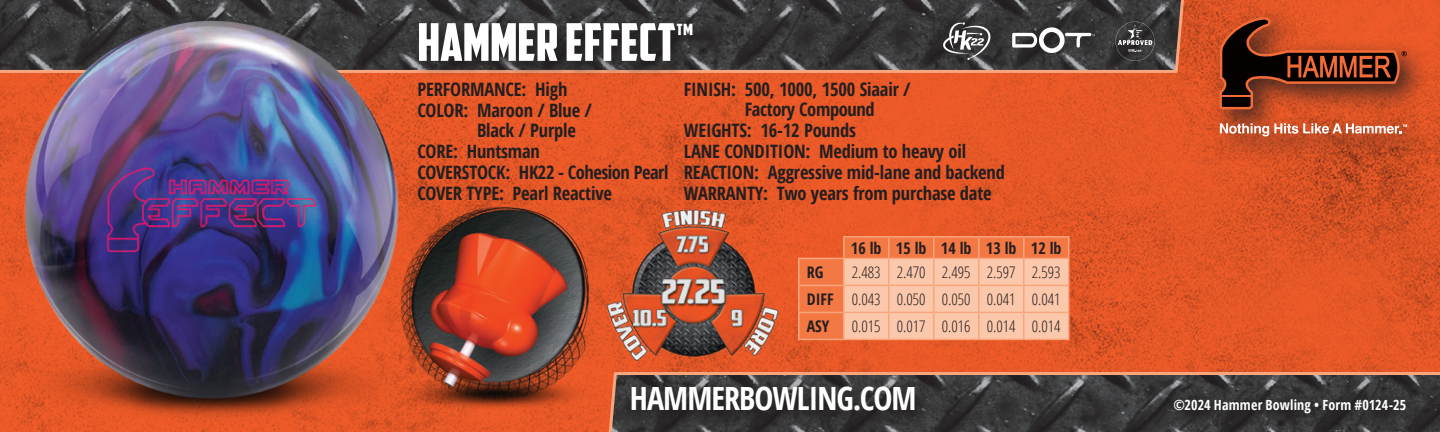
<style>
.page{position:relative;width:1440px;height:432px;background:#fff}
.page>*{position:absolute;margin:0;border:0;box-sizing:border-box;transform-origin:0 0}
.Outlined_Shoe_Name{font:52px "American Captain";color:#fff}
.t1{font:700 32px "Open Sans Condensed";letter-spacing:-.03em;color:#fff}
.Stats_info_2018{font:700 18.4px/20px "Open Sans Condensed";letter-spacing:-.01em;color:#231f20}
.Tech_Specs_-_2_-_PF_Din{font:300 16px "Open Sans Condensed";color:#231f20}
.Tech_Specs_-_2_-_PF_Din-2{font:700 16px "Open Sans Condensed";color:#231f20}
.t2{font:700 14px "Open Sans Condensed";letter-spacing:.015em;color:#fff}
</style>
<div class="page">
<img style="left:480px;top:0;width:960px;height:432px">
<svg style="left:480px;top:0;width:708px;height:74px;background:#49413e"></svg>
<svg style="left:604px;top:371px;width:836px;height:61px;background:#514541"></svg>
<img style="left:0;top:0;width:480px;height:432px">
<img style="left:381px;top:191px;width:250px;height:227px">
<svg style="left:1171px;top:396px;width:251px;height:33px;background:#323031"></svg>
<div style="left:1209px;top:7px;width:225px;height:157px;background:#231f20;opacity:.8"></div>
<svg style="left:1219px;top:16px;width:188px;height:93px;background:#923b1d"></svg>
<svg style="left:1220px;top:123px;width:187px;height:13px"></svg>
<svg style="left:799px;top:237px;width:44px;height:102px;background:#f1723e"></svg>
<hr style="left:798px;top:258px;width:46px;height:1px;background:#f8a67e">
<hr style="left:798px;top:286px;width:2px;height:26px;background:#f8a67e">
<hr style="left:1068px;top:286px;width:2px;height:26px;background:#f8a67e">
<hr style="left:798px;top:313px;width:2px;height:26px;background:#f8a67e">
<hr style="left:1068px;top:313px;width:2px;height:26px;background:#f8a67e">
<hr style="left:798px;top:259px;width:2px;height:26px;background:#f8a67e">
<hr style="left:1068px;top:259px;width:2px;height:26px;background:#f8a67e">
<hr style="left:798px;top:285px;width:46px;height:1px;background:#f8a67e">
<hr style="left:1024px;top:285px;width:46px;height:1px;background:#f8a67e">
<hr style="left:798px;top:312px;width:46px;height:1px;background:#f8a67e">
<hr style="left:1024px;top:312px;width:46px;height:1px;background:#f8a67e">
<hr style="left:798px;top:339px;width:46px;height:1px;background:#f8a67e">
<hr style="left:844px;top:339px;width:45px;height:1px;background:#f8a67e">
<hr style="left:889px;top:339px;width:45px;height:1px;background:#f8a67e">
<hr style="left:934px;top:339px;width:45px;height:1px;background:#f8a67e">
<hr style="left:979px;top:339px;width:45px;height:1px;background:#f8a67e">
<hr style="left:1024px;top:339px;width:46px;height:1px;background:#f8a67e">
<hr style="left:843px;top:236px;width:46px;height:2px;background:#f8a67e">
<hr style="left:889px;top:236px;width:45px;height:2px;background:#f8a67e">
<hr style="left:934px;top:236px;width:45px;height:2px;background:#f8a67e">
<hr style="left:979px;top:236px;width:45px;height:2px;background:#f8a67e">
<hr style="left:1024px;top:236px;width:46px;height:2px;background:#f8a67e">
<svg style="left:843px;top:238px;width:225px;height:101px;background:#fab796"></svg>
<hr style="left:1068px;top:238px;width:2px;height:20px;background:#f8a67e">
<hr style="left:844px;top:258px;width:45px;height:1px;background:#f8a67e">
<hr style="left:889px;top:258px;width:45px;height:1px;background:#f8a67e">
<hr style="left:934px;top:258px;width:45px;height:1px;background:#f8a67e">
<hr style="left:979px;top:258px;width:45px;height:1px;background:#f8a67e">
<hr style="left:1024px;top:258px;width:46px;height:1px;background:#f8a67e">
<svg style="left:415px;top:20px;width:294px;height:57px;background:#463632"></svg>
<svg style="left:628px;top:384px;width:303px;height:42px;background:#312f30"></svg>
<img style="left:606px;top:208px;width:176px;height:154px">
<svg style="left:1115px;top:22px;width:40px;height:39px;background:#4a494a"></svg>
<svg style="left:1012px;top:27px;width:83px;height:26px"></svg>
<svg style="left:943px;top:22px;width:48px;height:38px;background:#676667"></svg>
<p class="Outlined_Shoe_Name" style="left:417px;top:11px;width:278px">HAMMER EFFECT<sup>™</sup></p>
<p class="Stats_info_2018" style="left:417px;top:78px;width:152px">PERFORMANCE: High</p>
<p class="Stats_info_2018" style="left:477px;top:99px;width:116px;text-indent:-60px">COLOR: Maroon / Blue /<br>Black / Purple</p>
<p class="Stats_info_2018" style="left:417px;top:140px;width:124px">CORE: Huntsman</p>
<p class="Stats_info_2018" style="left:417px;top:161px;width:253px">COVERSTOCK: HK22 - Cohesion Pearl</p>
<p class="Stats_info_2018" style="left:417px;top:182px;width:196px">COVER TYPE: Pearl Reactive</p>
<p class="Stats_info_2018" style="left:745px;top:78px;width:167px;text-indent:-61px">FINISH: 500, 1000, 1500 Siaair /<br>Factory Compound</p>
<p class="Stats_info_2018" style="left:684px;top:119px;width:174px">WEIGHTS: 16-12 Pounds</p>
<p class="Stats_info_2018" style="left:684px;top:140px;width:284px">LANE CONDITION: Medium to heavy oil</p>
<p class="Stats_info_2018" style="left:684px;top:161px;width:323px">REACTION: Aggressive mid-lane and backend</p>
<p class="Stats_info_2018" style="left:684px;top:182px;width:309px">WARRANTY: Two years from purchase date</p>
<p class="Tech_Specs_-_2_-_PF_Din-2" style="left:851px;top:237px;width:32px">16 lb</p>
<p class="Tech_Specs_-_2_-_PF_Din-2" style="left:896px;top:237px;width:32px">15 lb</p>
<p class="Tech_Specs_-_2_-_PF_Din-2" style="left:941px;top:237px;width:32px">14 lb</p>
<p class="Tech_Specs_-_2_-_PF_Din-2" style="left:986px;top:237px;width:32px">13 lb</p>
<p class="Tech_Specs_-_2_-_PF_Din-2" style="left:1031px;top:237px;width:32px">12 lb</p>
<p class="Tech_Specs_-_2_-_PF_Din-2" style="left:807px;top:261px;width:18px">RG</p>
<p class="Tech_Specs_-_2_-_PF_Din" style="left:852px;top:261px;width:30px">2.483</p>
<p class="Tech_Specs_-_2_-_PF_Din" style="left:897px;top:261px;width:30px">2.470</p>
<p class="Tech_Specs_-_2_-_PF_Din" style="left:942px;top:261px;width:30px">2.495</p>
<p class="Tech_Specs_-_2_-_PF_Din" style="left:987px;top:261px;width:30px">2.597</p>
<p class="Tech_Specs_-_2_-_PF_Din" style="left:1032px;top:261px;width:30px">2.593</p>
<p class="Tech_Specs_-_2_-_PF_Din-2" style="left:807px;top:288px;width:28px">DIFF</p>
<p class="Tech_Specs_-_2_-_PF_Din" style="left:852px;top:288px;width:30px">0.043</p>
<p class="Tech_Specs_-_2_-_PF_Din" style="left:897px;top:288px;width:30px">0.050</p>
<p class="Tech_Specs_-_2_-_PF_Din" style="left:942px;top:288px;width:30px">0.050</p>
<p class="Tech_Specs_-_2_-_PF_Din" style="left:987px;top:288px;width:30px">0.041</p>
<p class="Tech_Specs_-_2_-_PF_Din" style="left:1032px;top:288px;width:30px">0.041</p>
<p class="Tech_Specs_-_2_-_PF_Din-2" style="left:807px;top:315px;width:24px">ASY</p>
<p class="Tech_Specs_-_2_-_PF_Din" style="left:852px;top:315px;width:30px">0.015</p>
<p class="Tech_Specs_-_2_-_PF_Din" style="left:897px;top:315px;width:30px">0.017</p>
<p class="Tech_Specs_-_2_-_PF_Din" style="left:942px;top:315px;width:30px">0.016</p>
<p class="Tech_Specs_-_2_-_PF_Din" style="left:987px;top:315px;width:30px">0.014</p>
<p class="Tech_Specs_-_2_-_PF_Din" style="left:1032px;top:315px;width:30px">0.014</p>
<p class="t1" style="left:630px;top:376px;width:288px">HAMMERBOWLING.COM</p>
<p class="t2" style="left:1173px;top:395px;width:234px">©2024 Hammer Bowling • Form #0124-25</p>
</div>
